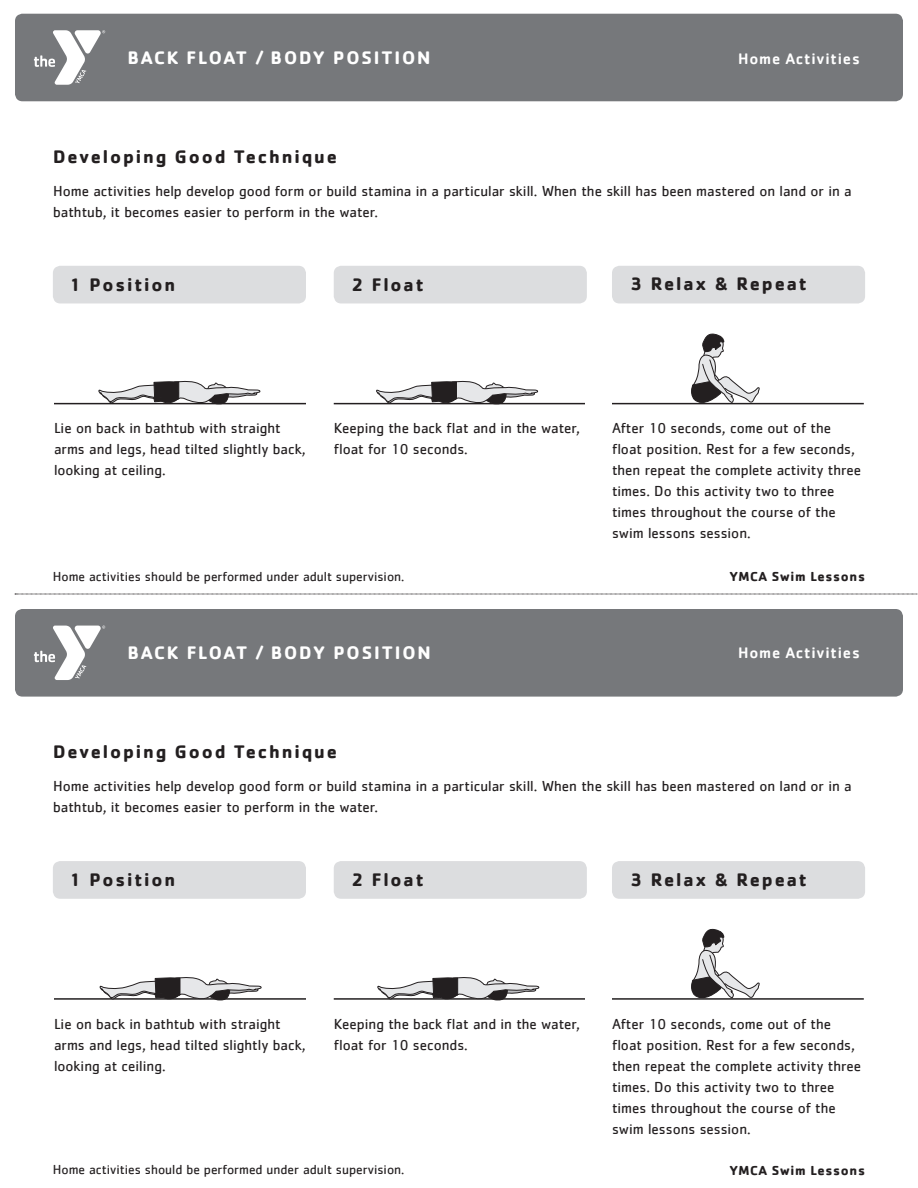
<style>
.page{position:relative;width:918px;height:1188px;background:#fff}
.page>*{position:absolute;margin:0;border:0;box-sizing:border-box;transform-origin:0 0}
.t1{font:700 18.75px "Cachet";letter-spacing:.1em;color:#231f20}
.t2{font:700 18.75px "Cachet";letter-spacing:.1em;color:#fff}
.t3{font:500 15.75px "Cachet";letter-spacing:.05em;color:#fff}
.t4{font:15px/21px "Cachet";color:#231f20}
.t5{font:13.5px "Cachet";color:#231f20}
.t6{font:700 13.5px "Cachet";letter-spacing:.05em;color:#231f20}
</style>
<div class="page">
<div style="left:15px;top:14px;width:888px;height:87px;background:#76787b;border-radius:8px"></div>
<div style="left:53px;top:266px;width:253px;height:37px;background:#dcdddf;border-radius:8px"></div>
<div style="left:334px;top:266px;width:253px;height:37px;background:#dcdddf;border-radius:8px"></div>
<div style="left:612px;top:266px;width:253px;height:37px;background:#dcdddf;border-radius:8px"></div>
<svg style="left:34px;top:30px;width:71px;height:55px"></svg>
<hr style="left:54px;top:403px;width:252px;height:1px;background:#231f20">
<hr style="left:334px;top:403px;width:251px;height:1px;background:#231f20">
<svg style="left:375px;top:303px;width:164px;height:102px"></svg>
<svg style="left:98px;top:303px;width:163px;height:102px"></svg>
<svg style="left:691px;top:333px;width:69px;height:72px"></svg>
<hr style="left:612px;top:403px;width:252px;height:1px;background:#231f20">
<div style="left:15px;top:609px;width:888px;height:88px;background:#76787b;border-radius:8px"></div>
<div style="left:53px;top:861px;width:253px;height:38px;background:#dcdddf;border-radius:8px"></div>
<div style="left:334px;top:861px;width:253px;height:38px;background:#dcdddf;border-radius:8px"></div>
<div style="left:612px;top:861px;width:253px;height:38px;background:#dcdddf;border-radius:8px"></div>
<svg style="left:34px;top:626px;width:71px;height:54px"></svg>
<hr style="left:54px;top:998px;width:252px;height:2px;background:#231f20">
<hr style="left:334px;top:998px;width:251px;height:2px;background:#231f20">
<svg style="left:691px;top:928px;width:69px;height:70px"></svg>
<hr style="left:612px;top:998px;width:252px;height:2px;background:#231f20">
<svg style="left:15px;top:594px;width:903px;height:1px"></svg>
<svg style="left:377px;top:977px;width:163px;height:24px"></svg>
<svg style="left:99px;top:977px;width:164px;height:24px"></svg>
<p class="t2" style="left:127px;top:45px;width:305px">BACK FLOAT / BODY POSITION</p>
<p class="t3" style="left:738px;top:49px;width:123px">Home Activities</p>
<p class="t1" style="left:53px;top:145px;width:286px">Developing Good Technique</p>
<p class="t4" style="left:53px;top:180px;width:800px">Home activities help develop good form or build stamina in a particular skill. When the skill has been mastered on land or in a bathtub, it becomes easier to perform in the water.</p>
<p class="t1" style="left:70px;top:273px;width:107px">1 Position</p>
<p class="t1" style="left:352px;top:273px;width:74px">2 Float</p>
<p class="t1" style="left:631px;top:272px;width:178px">3 Relax &amp; Repeat</p>
<p class="t4" style="left:54px;top:418px;width:253px">Lie on back in bathtub with straight arms and legs, head tilted slightly back, looking at ceiling.</p>
<p class="t4" style="left:334px;top:418px;width:248px">Keeping the back flat and in the water, float for 10 seconds.</p>
<p class="t4" style="left:612px;top:418px;width:251px">After 10 seconds, come out of the float position. Rest for a few seconds, then repeat the complete activity three times. Do this activity two to three times throughout the course of the swim lessons session.</p>
<p class="t5" style="left:53px;top:568px;width:353px">Home activities should be performed under adult supervision.</p>
<p class="t6" style="left:729px;top:567px;width:137px">YMCA Swim Lessons</p>
<p class="t2" style="left:127px;top:641px;width:305px">BACK FLOAT / BODY POSITION</p>
<p class="t3" style="left:738px;top:643px;width:123px">Home Activities</p>
<p class="t1" style="left:53px;top:740px;width:286px">Developing Good Technique</p>
<p class="t4" style="left:53px;top:776px;width:800px">Home activities help develop good form or build stamina in a particular skill. When the skill has been mastered on land or in a bathtub, it becomes easier to perform in the water.</p>
<p class="t1" style="left:70px;top:868px;width:107px">1 Position</p>
<p class="t1" style="left:352px;top:868px;width:74px">2 Float</p>
<p class="t1" style="left:631px;top:867px;width:178px">3 Relax &amp; Repeat</p>
<p class="t4" style="left:54px;top:1013px;width:253px">Lie on back in bathtub with straight arms and legs, head tilted slightly back, looking at ceiling.</p>
<p class="t4" style="left:334px;top:1013px;width:248px">Keeping the back flat and in the water, float for 10 seconds.</p>
<p class="t4" style="left:612px;top:1013px;width:251px">After 10 seconds, come out of the float position. Rest for a few seconds, then repeat the complete activity three times. Do this activity two to three times throughout the course of the swim lessons session.</p>
<p class="t5" style="left:53px;top:1162px;width:353px">Home activities should be performed under adult supervision.</p>
<p class="t6" style="left:729px;top:1162px;width:137px">YMCA Swim Lessons</p>
</div>
